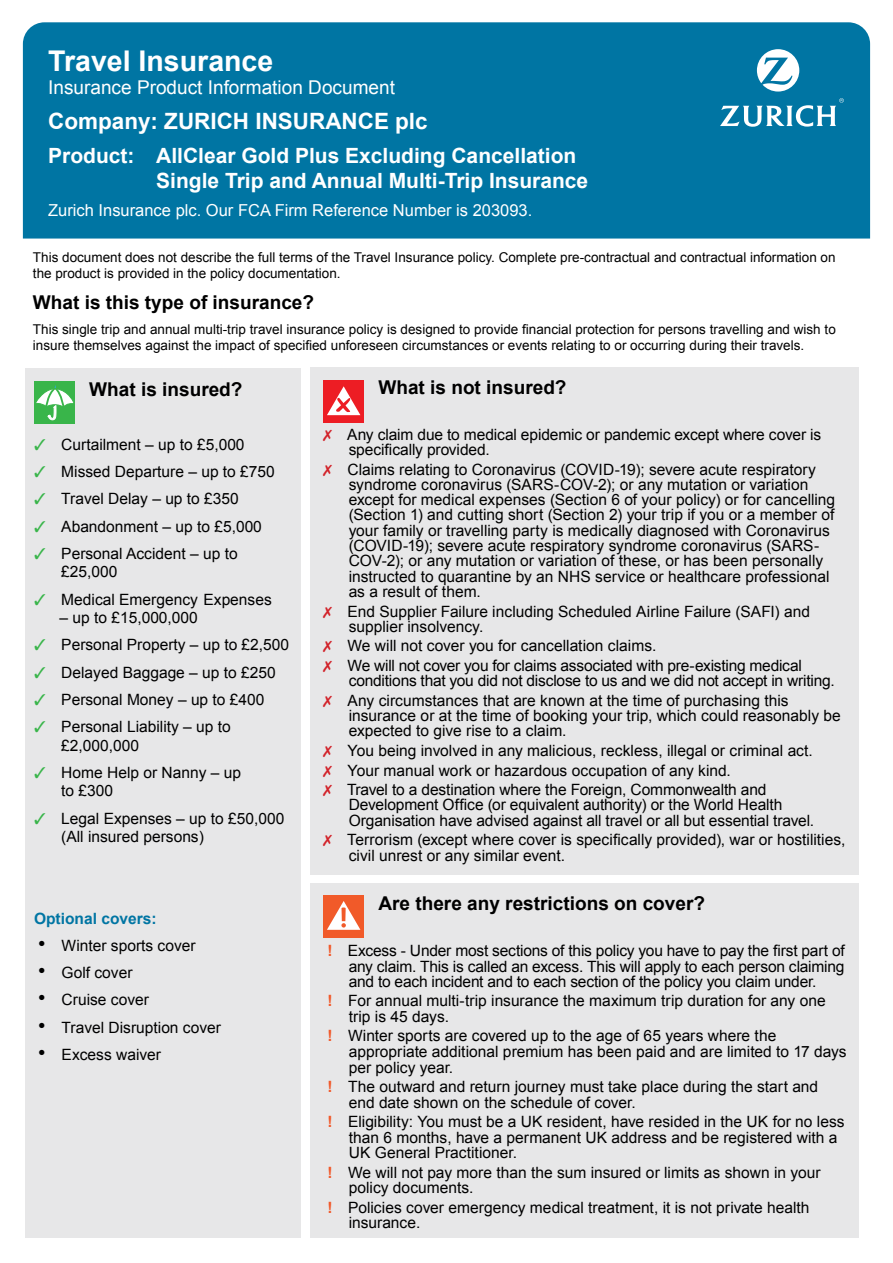
<style>
.page{position:relative;width:893px;height:1263px;background:#fff}
.page>*{position:absolute;margin:0;border:0;box-sizing:border-box;transform-origin:0 0}
.t1{font:700 28.5px "Arial";color:#fff}
.t2{font:700 22.5px "Arial";color:#fff}
.t3{font:700 21px/25.2px "Arial";color:#fff}
.t4{font:700 19.05px "Arial";color:#000}
.t5{font:19.05px "Arial";color:#fff}
.t6{font:16.5px "Arial";color:#fff}
.t7{font:15.6px/15.3px "Arial";color:#000}
.t8{font:700 15.6px "Arial";color:#0075a3}
.t9{font:13.5px/16.2px "Arial";color:#000}
.s1{color:#39b54a}
.s2{font-size:21px}
.s3{color:#d2232a}
.s4{font-weight:700;color:#f1592a}
</style>
<div class="page">
<div style="left:23px;top:22px;width:847px;height:217px;background:#0075a3"></div>
<div style="left:26px;top:368px;width:275px;height:869px;background:#e7e7e8"></div>
<div style="left:310px;top:368px;width:549px;height:507px;background:#e7e7e8"></div>
<div style="left:310px;top:883px;width:549px;height:354px;background:#e7e7e8"></div>
<div style="left:34px;top:382px;width:41px;height:42px;background:#39b54a"></div>
<svg style="left:36px;top:385px;width:38px;height:35px"></svg>
<div style="left:323px;top:381px;width:41px;height:42px;background:#ed1d24"></div>
<svg style="left:327px;top:386px;width:33px;height:29px"></svg>
<div style="left:323px;top:895px;width:41px;height:43px;background:#f15a29"></div>
<svg style="left:327px;top:901px;width:33px;height:29px"></svg>
<svg style="left:757px;top:49px;width:42px;height:43px"></svg>
<svg style="left:720px;top:98px;width:124px;height:29px"></svg>
<h1 class="t1" style="left:48px;top:42px;width:227px">Travel Insurance</h1>
<p class="t5" style="left:48px;top:74px;width:348px">Insurance Product Information Document</p>
<h2 class="t2" style="left:48px;top:106px;width:381px">Company: ZURICH INSURANCE plc</h2>
<h3 class="t3" style="left:156px;top:143px;width:434px;text-indent:-108px">Product: AllClear Gold Plus Excluding Cancellation<br>Single Trip and Annual Multi-Trip Insurance</h3>
<p class="t6" style="left:48px;top:200px;width:486px">Zurich Insurance plc. Our FCA Firm Reference Number is 203093.</p>
<p class="t9" style="left:33px;top:249px;width:804px">This document does not describe the full terms of the Travel Insurance policy. Complete pre-contractual and contractual information on the product is provided in the policy documentation.</p>
<p class="t4" style="left:33px;top:290px;width:283px">What is this type of insurance?</p>
<p class="t9" style="left:33px;top:321px;width:804px">This single trip and annual multi-trip travel insurance policy is designed to provide financial protection for persons travelling and wish to insure themselves against the impact of specified unforeseen circumstances or events relating to or occurring during their travels.</p>
<p class="t4" style="left:89px;top:376px;width:155px">What is insured?</p>
<p class="t7" style="left:34px;top:437px;width:212px"><span class="s1">✓</span> Curtailment – up to £5,000</p>
<p class="t7" style="left:34px;top:464px;width:242px"><span class="s1">✓</span> Missed Departure – up to £750</p>
<p class="t7" style="left:34px;top:491px;width:206px"><span class="s1">✓</span> Travel Delay – up to £350</p>
<p class="t7" style="left:34px;top:519px;width:229px"><span class="s1">✓</span> Abandonment – up to £5,000</p>
<p class="t7" style="left:61px;top:544px;width:178px;line-height:18.6px;text-indent:-27px"><span class="s1">✓</span> Personal Accident – up to £25,000</p>
<p class="t7" style="left:34px;top:592px;width:239px"><span class="s1">✓</span> Medical Emergency Expenses</p>
<p class="t7" style="left:60px;top:610px;width:140px">– up to £15,000,000</p>
<p class="t7" style="left:34px;top:637px;width:257px"><span class="s1">✓</span> Personal Property – up to £2,500</p>
<p class="t7" style="left:34px;top:665px;width:243px"><span class="s1">✓</span> Delayed Baggage – up to £250</p>
<p class="t7" style="left:34px;top:692px;width:232px"><span class="s1">✓</span> Personal Money – up to £400</p>
<p class="t7" style="left:61px;top:717px;width:171px;line-height:18.6px;text-indent:-27px"><span class="s1">✓</span> Personal Liability – up to £2,000,000</p>
<p class="t7" style="left:61px;top:763px;width:181px;line-height:18.6px;text-indent:-27px"><span class="s1">✓</span> Home Help or Nanny – up to £300</p>
<p class="t7" style="left:61px;top:809px;width:225px;line-height:18.6px;text-indent:-27px"><span class="s1">✓</span> Legal Expenses – up to £50,000 (All insured persons)</p>
<p class="t8" style="left:34px;top:908px;width:124px">Optional covers:</p>
<p class="t7" style="left:38px;top:938px;width:159px"><span class="s2">•</span> Winter sports cover</p>
<p class="t7" style="left:38px;top:965px;width:96px"><span class="s2">•</span> Golf cover</p>
<p class="t7" style="left:38px;top:992px;width:112px"><span class="s2">•</span> Cruise cover</p>
<p class="t7" style="left:38px;top:1019px;width:184px"><span class="s2">•</span> Travel Disruption cover</p>
<p class="t7" style="left:38px;top:1047px;width:124px"><span class="s2">•</span> Excess waiver</p>
<p class="t4" style="left:378px;top:375px;width:190px">What is not insured?</p>
<p class="t7" style="left:349px;top:427px;width:474px;text-indent:-26px"><span class="s3">✗</span> Any claim due to medical epidemic or pandemic except where cover is specifically provided.</p>
<p class="t7" style="left:349px;top:462px;width:488px;text-indent:-26px"><span class="s3">✗</span> Claims relating to Coronavirus (COVID-19); severe acute respiratory syndrome coronavirus (SARS-COV-2); or any mutation or variation except for medical expenses (Section 6 of your policy) or for cancelling (Section 1) and cutting short (Section 2) your trip if you or a member of your family or travelling party is medically diagnosed with Coronavirus (COVID-19); severe acute respiratory syndrome coronavirus (SARS-COV-2); or any mutation or variation of these, or has been personally instructed to quarantine by an NHS service or healthcare professional as a result of them.</p>
<p class="t7" style="left:349px;top:604px;width:463px;text-indent:-26px"><span class="s3">✗</span> End Supplier Failure including Scheduled Airline Failure (SAFI) and supplier insolvency.</p>
<p class="t7" style="left:323px;top:636px;width:480px;line-height:19.5px"><span class="s3">✗</span> We will not cover you for cancellation claims.<br><span class="s3">✗</span> We will not cover you for claims associated with pre-existing medical</p>
<p class="t7" style="left:323px;top:671px;width:513px;line-height:19.5px;text-indent:26px">conditions that you did not disclose to us and we did not accept in writing. <span class="s3">✗</span> Any circumstances that are known at the time of purchasing this</p>
<p class="t7" style="left:349px;top:708px;width:494px">insurance or at the time of booking your trip, which could reasonably be expected to give rise to a claim.</p>
<p class="t7" style="left:323px;top:741px;width:491px;line-height:19.5px"><span class="s3">✗</span> You being involved in any malicious, reckless, illegal or criminal act. <span class="s3">✗</span> Your manual work or hazardous occupation of any kind.<br><span class="s3">✗</span> Travel to a destination where the Foreign, Commonwealth and</p>
<p class="t7" style="left:349px;top:797px;width:467px">Development Office (or equivalent authority) or the World Health<br>Organisation have advised against all travel or all but essential travel.</p>
<p class="t7" style="left:349px;top:832px;width:498px;text-indent:-26px"><span class="s3">✗</span> Terrorism (except where cover is specifically provided), war or hostilities, civil unrest or any similar event.</p>
<p class="t4" style="left:378px;top:891px;width:328px">Are there any restrictions on cover?</p>
<p class="t7" style="left:349px;top:943px;width:498px;line-height:15.8px;text-align:justify;text-indent:-21px"><span class="s4">!</span> Excess - Under most sections of this policy you have to pay the first part of any claim. This is called an excess. This will apply to each person claiming and to each incident and to each section of the policy you claim under.</p>
<p class="t7" style="left:349px;top:993px;width:478px;line-height:15.8px;text-indent:-21px"><span class="s4">!</span> For annual multi-trip insurance the maximum trip duration for any one trip is 45 days.</p>
<p class="t7" style="left:349px;top:1028px;width:499px;line-height:15.8px;text-indent:-21px"><span class="s4">!</span> Winter sports are covered up to the age of 65 years where the appropriate additional premium has been paid and are limited to 17 days per policy year.</p>
<p class="t7" style="left:349px;top:1079px;width:471px;line-height:15.8px;text-indent:-21px"><span class="s4">!</span> The outward and return journey must take place during the start and end date shown on the schedule of cover.</p>
<p class="t7" style="left:349px;top:1114px;width:498px;line-height:15.8px;text-indent:-21px"><span class="s4">!</span> Eligibility: You must be a UK resident, have resided in the UK for no less than 6 months, have a permanent UK address and be registered with a<br>UK General Practitioner.</p>
<p class="t7" style="left:349px;top:1164px;width:473px;line-height:15.8px;text-indent:-21px"><span class="s4">!</span> We will not pay more than the sum insured or limits as shown in your policy documents.</p>
<p class="t7" style="left:349px;top:1199px;width:462px;line-height:15.8px;text-indent:-21px"><span class="s4">!</span> Policies cover emergency medical treatment, it is not private health insurance.</p>
</div>
